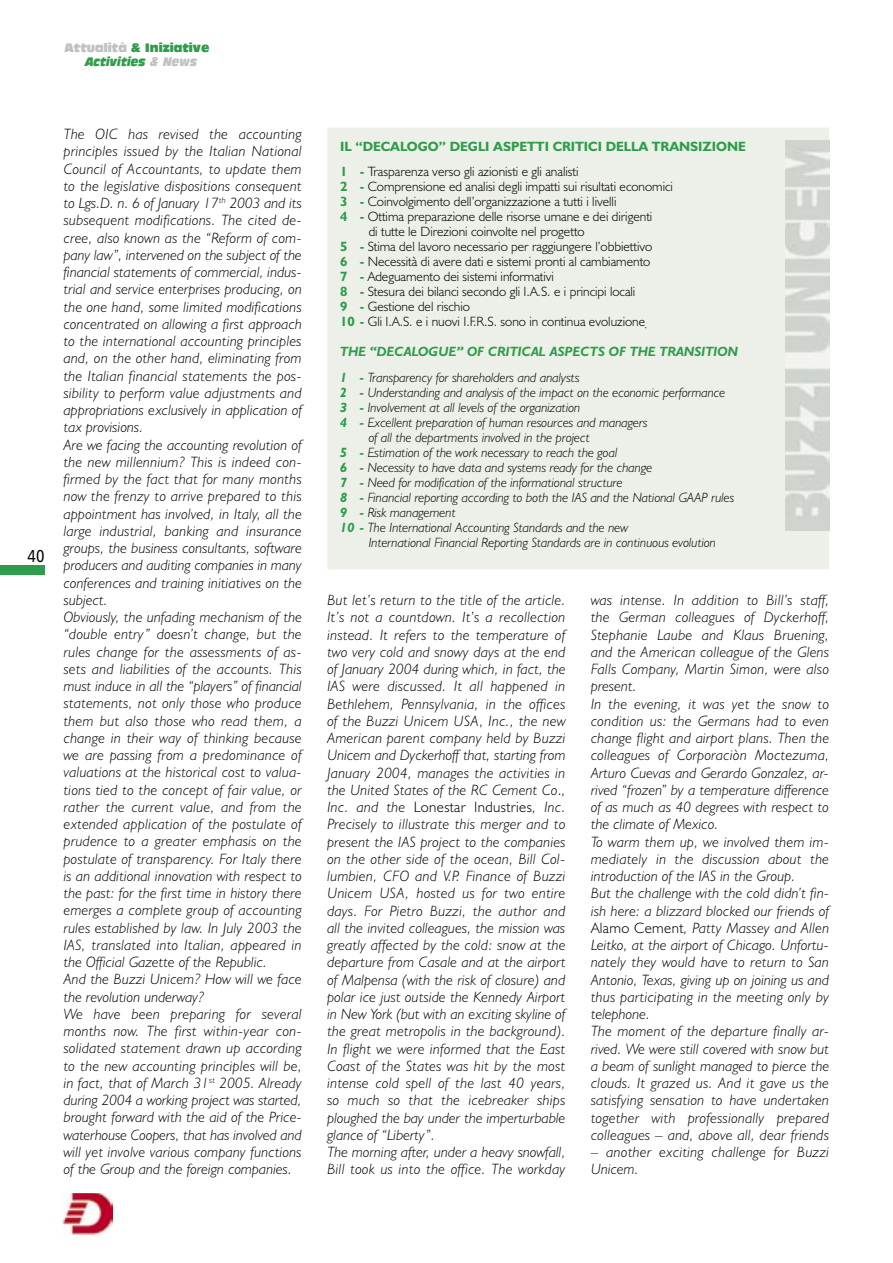
<style>
.page{position:relative;width:893px;height:1263px;background:#fff}
.page>*{position:absolute;margin:0;border:0;box-sizing:border-box;transform-origin:0 0}
.t1{font:17.25px "Humanist 777 BT Roman B";color:#000;scale:.85 1}
.t2{font:italic 300 15px/17.2px "Humanist 521 BT";letter-spacing:.025em;color:#000}
.t3{font:italic 300 13.5px "Humanist 521 BT";color:#000}
.t4{font:300 13.5px "Humanist 521 BT";color:#000}
.t5{font:700 13.5px/25.5px "Humanist 521 BT";color:#2e9d4b}
.t6{font:italic 700 13.5px/25.5px "Humanist 521 BT";color:#2e9d4b}
.t7{font:12px/13.5px "Antique Olive Nord";color:#2e9d4b;scale:.75 1}
.s1{color:#c1c1c1}
.s2{font-style:italic}
.s3{font-style:italic;color:#c1c1c1}
.s4{font-weight:300;color:#000}
.s5{font-weight:700;color:#2e9d4b}
.s6{font-style:normal}
</style>
<div class="page">
<div style="left:0;top:565px;width:44px;height:9px;background:#2e9d4b"></div>
<img style="left:63px;top:1193px;width:49px;height:41px">
<div style="left:327px;top:128px;width:502px;height:441px;background:#edf0e8"></div>
<img style="left:786px;top:140px;width:43px;height:390px">
<p class="t7" style="left:85px;top:41px;width:167px;text-indent:-20px"><span class="s1">Attualità</span> &amp; Iniziative<br><span class="s2">Activities</span> <span class="s3">&amp; News</span></p>
<p class="t1" style="left:28px;top:545px;width:21px">40</p>
<p class="t2" style="left:64px;top:125px;width:240px">The OIC has revised the accounting principles issued by the Italian National Council of Accountants, to update them to the legislative dispositions consequent to Lgs.D. n. 6 of January 17<sup>th</sup> 2003 and its subsequent modifications. The cited de&shy;cree, also known as the “Reform of com&shy;pany law”, intervened on the subject of the financial statements of commercial, indus&shy;trial and service enterprises producing, on the one hand, some limited modifications concentrated on allowing a first approach to the international accounting principles and, on the other hand, eliminating from the Italian financial statements the pos&shy;sibility to perform value adjustments and appropriations exclusively in application of tax provisions.<br>Are we facing the accounting revolution of the new millennium? This is indeed con&shy;firmed by the fact that for many months now the frenzy to arrive prepared to this appointment has involved, in Italy, all the large industrial, banking and insurance groups, the business consultants, software producers and auditing companies in many conferences and training initiatives on the subject.<br>Obviously, the unfading mechanism of the “double entry” doesn’t change, but the rules change for the assessments of as&shy;sets and liabilities of the accounts. This must induce in all the “players” of financial statements, not only those who produce them but also those who read them, a change in their way of thinking because we are passing from a predominance of valuations at the historical cost to valua&shy;tions tied to the concept of fair value, or rather the current value, and from the extended application of the postulate of prudence to a greater emphasis on the postulate of transparency. For Italy there is an additional innovation with respect to the past: for the first time in history there emerges a complete group of accounting rules established by law. In July 2003 the IAS, translated into Italian, appeared in the Official Gazette of the Republic.<br>And the Buzzi Unicem? How will we face the revolution underway?<br>We have been preparing for several months now. The first within-year con&shy;solidated statement drawn up according to the new accounting principles will be, in fact, that of March 31<sup>st</sup> 2005. Already during 2004 a working project was started, brought forward with the aid of the Price&shy;waterhouse Coopers, that has involved and will yet involve various company functions of the Group and the foreign companies.</p>
<p class="t5" style="left:340px;top:133px;width:407px">IL “DECALOGO” DEGLI ASPETTI CRITICI DELLA TRANSIZIONE<br>1 - <span class="s4">Trasparenza verso gli azionisti e gli analisti</span></p>
<p class="t4" style="left:340px;top:178px;width:334px"><span class="s5">2 -</span> Comprensione ed analisi degli impatti sui risultati economici</p>
<p class="t4" style="left:340px;top:193px;width:278px"><span class="s5">3 -</span> Coinvolgimento dell’organizzazione a tutti i livelli</p>
<p class="t4" style="left:340px;top:208px;width:314px"><span class="s5">4 -</span> Ottima preparazione delle risorse umane e dei dirigenti</p>
<p class="t4" style="left:369px;top:223px;width:217px">di tutte le Direzioni coinvolte nel progetto</p>
<p class="t4" style="left:340px;top:238px;width:314px"><span class="s5">5 -</span> Stima del lavoro necessario per raggiungere l’obbiettivo</p>
<p class="t4" style="left:340px;top:253px;width:312px"><span class="s5">6 -</span> Necessità di avere dati e sistemi pronti al cambiamento</p>
<p class="t4" style="left:340px;top:268px;width:215px"><span class="s5">7 -</span> Adeguamento dei sistemi informativi</p>
<p class="t4" style="left:340px;top:283px;width:297px"><span class="s5">8 -</span> Stesura dei bilanci secondo gli I.A.S. e i principi locali</p>
<p class="t4" style="left:340px;top:298px;width:131px"><span class="s5">9 -</span> Gestione del rischio</p>
<p class="t4" style="left:340px;top:313px;width:307px"><span class="s5">10 -</span> Gli I.A.S. e i nuovi I.F.R.S. sono in continua evoluzione</p>
<p class="t6" style="left:340px;top:338px;width:400px">THE “DECALOGUE” OF CRITICAL ASPECTS OF THE TRANSITION<br>1 - <span class="s4">Transparency for shareholders and analysts</span></p>
<p class="t3" style="left:340px;top:384px;width:387px"><span class="s5">2 -</span> Understanding and analysis of the impact on the economic performance</p>
<p class="t3" style="left:340px;top:399px;width:242px"><span class="s5">3 -</span> Involvement at all levels of the organization</p>
<p class="t3" style="left:340px;top:414px;width:309px"><span class="s5">4 -</span> Excellent preparation of human resources and managers</p>
<p class="t3" style="left:369px;top:429px;width:223px">of all the departments involved in the project</p>
<p class="t3" style="left:340px;top:444px;width:279px"><span class="s5">5 -</span> Estimation of the work necessary to reach the goal</p>
<p class="t3" style="left:340px;top:459px;width:314px"><span class="s5">6 -</span> Necessity to have data and systems ready for the change</p>
<p class="t3" style="left:340px;top:474px;width:284px"><span class="s5">7 -</span> Need for modification of the informational structure</p>
<p class="t3" style="left:340px;top:489px;width:396px"><span class="s5">8 -</span> Financial reporting according to both the IAS and the National GAAP rules</p>
<p class="t3" style="left:340px;top:504px;width:117px"><span class="s5">9 -</span> Risk management</p>
<p class="t3" style="left:340px;top:519px;width:289px"><span class="s5">10 -</span> The International Accounting Standards and the new</p>
<p class="t3" style="left:369px;top:534px;width:349px">International Financial Reporting Standards are in continuous evolution</p>
<p class="t2" style="left:327px;top:591px;width:240px">But let’s return to the title of the article.<br>It’s not a countdown. It’s a recollection instead. It refers to the temperature of two very cold and snowy days at the end of January 2004 during which, in fact, the IAS were discussed. It all happened in Bethlehem, Pennsylvania, in the offices of the Buzzi Unicem USA, Inc., the new American parent company held by Buzzi Unicem and Dyckerhoff that, starting from January 2004, manages the activities in the United States of the RC Cement Co<span class="s6">.</span>, Inc. and the <span class="s6">Lonestar Industries</span>, Inc.<br>Precisely to illustrate this merger and to present the IAS project to the companies on the other side of the ocean, Bill Col&shy;lumbien, CFO and V.P. Finance of Buzzi Unicem USA, hosted us for two entire days. For Pietro Buzzi, the author and all the invited colleagues, the mission was greatly affected by the cold: snow at the departure from Casale and at the airport of Malpensa (with the risk of closure) and polar ice just outside the Kennedy Airport in New York (but with an exciting skyline of the great metropolis in the background).<br>In flight we were informed that the East Coast of the States was hit by the most intense cold spell of the last 40 years, so much so that the icebreaker ships ploughed the bay under the imperturbable glance of “Liberty”.<br>The morning after, under a heavy snowfall, Bill took us into the office. The workday</p>
<p class="t2" style="left:591px;top:591px;width:240px">was intense. In addition to Bill’s staff, the German colleagues of Dyckerhoff, Stephanie Laube and Klaus Bruening, and the American colleague of the Glens Falls Company, Martin Simon, were also present.<br>In the evening, it was yet the snow to condition us: the Germans had to even change flight and airport plans. Then the colleagues of Corporaciòn Moctezuma, Arturo Cuevas and Gerardo Gonzalez, ar&shy;rived “frozen” by a temperature difference of as much as 40 degrees with respect to the climate of Mexico.<br>To warm them up, we involved them im&shy;mediately in the discussion about the introduction of the IAS in the Group.<br>But the challenge with the cold didn’t fin&shy;ish here: a blizzard blocked our friends of <span class="s6">Alamo Cement</span>, Patty Massey and Allen Leitko, at the airport of Chicago. Unfortu&shy;nately they would have to return to San Antonio, Texas, giving up on joining us and thus participating in the meeting only by telephone.<br>The moment of the departure finally ar&shy;rived. We were still covered with snow but a beam of sunlight managed to pierce the clouds. It grazed us. And it gave us the satisfying sensation to have undertaken together with professionally prepared colleagues – and, above all, dear friends</p>
<p class="t2" style="left:591px;top:1143px;width:240px">– another exciting challenge for Buzzi<br>Unicem.</p>
</div>
